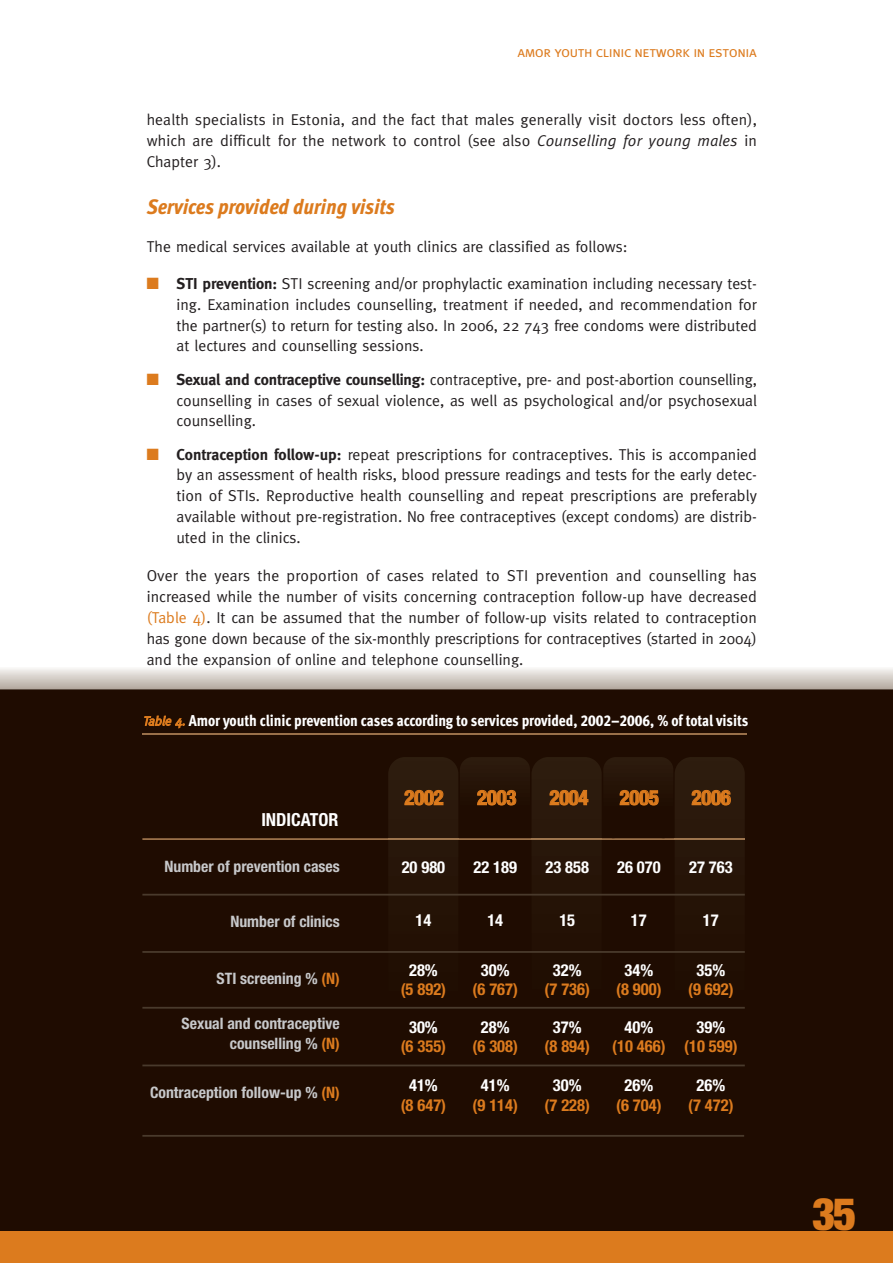
<style>
.page{position:relative;width:893px;height:1263px;background:#fff}
.page>*{position:absolute;margin:0;border:0;box-sizing:border-box;transform-origin:0 0}
.t1{font:900 condensed 45px "Helvetica Neue";color:#dc7b1e}
.t2{font:italic 21px "Meta Cond Extra Bold Lf";color:#dc7b1e}
.t3{font:700 condensed 20.25px "Helvetica Neue";color:#dc7b1e}
.t4{font:700 condensed 18px "Helvetica Neue";color:#fff}
.t5{font:700 condensed 16.5px "Helvetica Neue";color:#dc7b1e}
.t6{font:700 condensed 16.5px "Helvetica Neue";color:#fff}
.t7{font:15.75px/20.7px "Meta";color:#231f20;text-align:justify}
.t8{font:700 condensed 15.75px/19.6px "Helvetica Neue";color:#c7c8ca;text-align:right}
.t9{font:15.75px "Meta Cond Extra Bold LF";letter-spacing:-.005em;color:#fff}
.t10{font:15px "Meta Caps";letter-spacing:-.025em;color:#dc7b1e}
.s1{font-style:italic}
.s2{font-family:"Monotype Sorts";color:#dc7b1e}
.s3{font-weight:700}
.s4{color:#dc7b1e}
.s5{font-family:"Meta";font-style:italic;font-size:12.75px;color:#dc7b1e}
</style>
<div class="page">
<div style="left:0;top:689px;width:893px;height:574px;background:#1f0c01"></div>
<img style="left:0;top:667px;width:893px;height:67px">
<svg style="left:218px;top:667px;width:15px;height:1px"></svg>
<div style="left:388px;top:757px;width:70px;height:399px;background:linear-gradient(to right,#241105,#241105);border-radius:17px"></div>
<div style="left:531px;top:757px;width:71px;height:396px;background:#231004;border-radius:17px"></div>
<div style="left:675px;top:757px;width:70px;height:398px;background:linear-gradient(to right,#241105,#241105);border-radius:17px"></div>
<hr style="left:142px;top:894px;width:603px;height:1px;background:#493a2c">
<hr style="left:142px;top:951px;width:603px;height:2px;background:#493a2c">
<svg style="left:142px;top:838px;width:533px;height:2px"></svg>
<img style="left:388px;top:838px;width:70px;height:2px">
<img style="left:531px;top:838px;width:71px;height:2px">
<img style="left:675px;top:838px;width:70px;height:2px">
<img style="left:612px;top:838px;width:53px;height:1px">
<hr style="left:143px;top:734px;width:603px;height:1px;background:#997049">
<img style="left:143px;top:733px;width:603px;height:1px">
<hr style="left:142px;top:1135px;width:602px;height:2px;background:#493a2c">
<hr style="left:142px;top:1007px;width:603px;height:2px;background:#493a2c">
<hr style="left:142px;top:1064px;width:603px;height:2px;background:#493a2c">
<div style="left:0;top:1231px;width:893px;height:32px;background:#dc7b1e"></div>
<p class="t10" style="left:517px;top:43px;width:241px">amor youth clinic network in estonia</p>
<p class="t7" style="left:147px;top:109px;width:612px">health specialists in Estonia, and the fact that males generally visit doctors less often), which are difficult for the network to control (see also <span class="s1">Counselling for young males</span> in Chapter 3).</p>
<p class="t2" style="left:147px;top:194px;width:250px">Services provided during visits</p>
<p class="t7" style="left:147px;top:236px;width:482px">The medical services available at youth clinics are classified as follows:</p>
<p class="t7" style="left:176px;top:273px;width:582px;text-indent:-30px"><span class="s2">■</span> <span class="s3">STI prevention:</span> STI screening and/or prophylactic examination including necessary test&shy;ing. Examination includes counselling, treatment if needed, and recommendation for the partner(s) to return for testing also. In 2006, 22 743 free condoms were distributed at lectures and counselling sessions.</p>
<p class="t7" style="left:176px;top:369px;width:582px;text-indent:-30px"><span class="s2">■</span> <span class="s3">Sexual and contraceptive counselling:</span> contraceptive, pre- and post-abortion counselling, counselling in cases of sexual violence, as well as psychological and/or psychosexual counselling.</p>
<p class="t7" style="left:176px;top:444px;width:582px;text-indent:-30px"><span class="s2">■</span> <span class="s3">Contraception follow-up:</span> repeat prescriptions for contraceptives. This is accompanied by an assessment of health risks, blood pressure readings and tests for the early detec&shy;tion of STIs. Reproductive health counselling and repeat prescriptions are preferably available without pre-registration. No free contraceptives (except condoms) are distrib&shy;uted in the clinics.</p>
<p class="t7" style="left:147px;top:565px;width:612px">Over the years the proportion of cases related to STI prevention and counselling has increased while the number of visits concerning contraception follow-up have decreased <span class="s4">(Table 4)</span>. It can be assumed that the number of follow-up visits related to contraception has gone down because of the six-monthly prescriptions for contraceptives (started in 2004) and the expansion of online and telephone counselling.</p>
<p class="t9" style="left:143px;top:715px;width:607px"><span class="s5">Table 4.</span> Amor youth clinic prevention cases according to services provided, 2002–2006, % of total visits</p>
<p class="t4" style="left:261px;top:808px;width:79px">INDICATOR</p>
<p class="t8" style="left:164px;top:856px;width:177px">Number of prevention cases</p>
<p class="t8" style="left:230px;top:911px;width:111px">Number of clinics</p>
<p class="t8" style="left:217px;top:968px;width:125px">STI screening % <span class="s4">(N)</span></p>
<p class="t8" style="left:182px;top:1013px;width:160px">Sexual and contraceptive counselling % <span class="s4">(N)</span></p>
<p class="t8" style="left:150px;top:1083px;width:191px">Contraception follow-up % <span class="s4">(N)</span></p>
<p class="t3" style="left:405px;top:785px;width:40px">2002</p>
<p class="t3" style="left:477px;top:785px;width:40px">2003</p>
<p class="t3" style="left:550px;top:785px;width:40px">2004</p>
<p class="t3" style="left:620px;top:785px;width:40px">2005</p>
<p class="t3" style="left:692px;top:785px;width:40px">2006</p>
<p class="t6" style="left:402px;top:857px;width:45px">20 980</p>
<p class="t6" style="left:473px;top:857px;width:45px">22 189</p>
<p class="t6" style="left:545px;top:857px;width:45px">23 858</p>
<p class="t6" style="left:617px;top:857px;width:45px">26 070</p>
<p class="t6" style="left:689px;top:857px;width:45px">27 763</p>
<p class="t6" style="left:416px;top:910px;width:17px">14</p>
<p class="t6" style="left:487px;top:910px;width:17px">14</p>
<p class="t6" style="left:559px;top:910px;width:17px">15</p>
<p class="t6" style="left:631px;top:910px;width:17px">17</p>
<p class="t6" style="left:703px;top:910px;width:17px">17</p>
<p class="t6" style="left:409px;top:960px;width:30px">28%</p>
<p class="t6" style="left:481px;top:960px;width:30px">30%</p>
<p class="t6" style="left:553px;top:960px;width:30px">32%</p>
<p class="t6" style="left:624px;top:960px;width:30px">34%</p>
<p class="t6" style="left:696px;top:960px;width:30px">35%</p>
<p class="t5" style="left:401px;top:979px;width:47px">(5 892)</p>
<p class="t5" style="left:473px;top:979px;width:47px">(6 767)</p>
<p class="t5" style="left:545px;top:979px;width:47px">(7 736)</p>
<p class="t5" style="left:616px;top:979px;width:47px">(8 900)</p>
<p class="t5" style="left:688px;top:979px;width:47px">(9 692)</p>
<p class="t6" style="left:409px;top:1017px;width:30px">30%</p>
<p class="t6" style="left:481px;top:1017px;width:30px">28%</p>
<p class="t6" style="left:553px;top:1017px;width:30px">37%</p>
<p class="t6" style="left:624px;top:1017px;width:30px">40%</p>
<p class="t6" style="left:696px;top:1017px;width:30px">39%</p>
<p class="t5" style="left:401px;top:1036px;width:47px">(6 355)</p>
<p class="t5" style="left:473px;top:1036px;width:47px">(6 308)</p>
<p class="t5" style="left:545px;top:1036px;width:47px">(8 894)</p>
<p class="t5" style="left:612px;top:1036px;width:127px">(10 466) (10 599)</p>
<p class="t6" style="left:409px;top:1075px;width:30px">41%</p>
<p class="t6" style="left:481px;top:1075px;width:30px">41%</p>
<p class="t6" style="left:553px;top:1075px;width:30px">30%</p>
<p class="t6" style="left:624px;top:1075px;width:30px">26%</p>
<p class="t6" style="left:696px;top:1075px;width:30px">26%</p>
<p class="t5" style="left:401px;top:1095px;width:47px">(8 647)</p>
<p class="t5" style="left:473px;top:1095px;width:47px">(9 114)</p>
<p class="t5" style="left:545px;top:1095px;width:47px">(7 228)</p>
<p class="t5" style="left:616px;top:1095px;width:47px">(6 704)</p>
<p class="t5" style="left:688px;top:1095px;width:47px">(7 472)</p>
<p class="t1" style="left:812px;top:1186px;width:46px">35</p>
</div>
